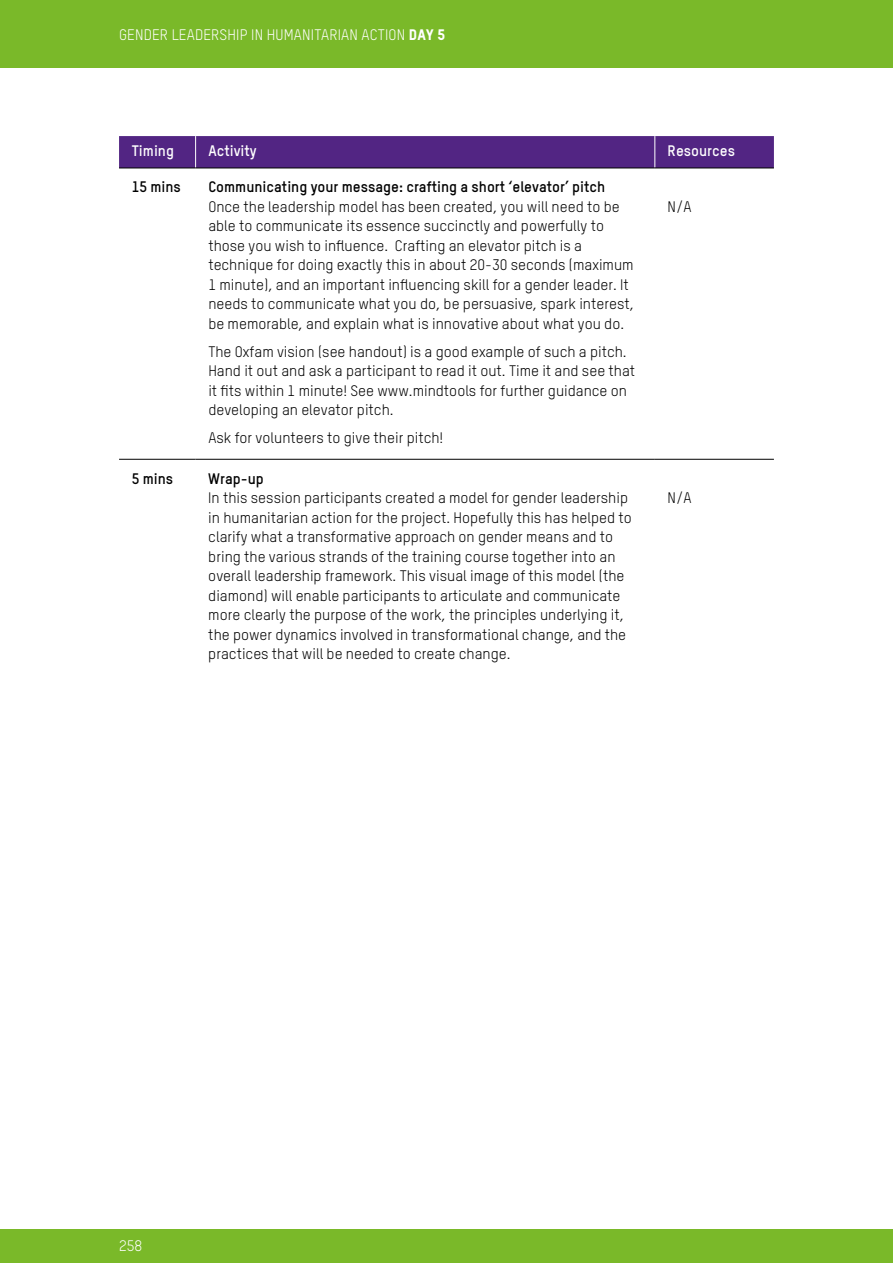
<style>
.page{position:relative;width:893px;height:1263px;background:#fff}
.page>*{position:absolute;margin:0;border:0;box-sizing:border-box;transform-origin:0 0}
.t1{font:15px/19.5px "Oxfam TSTARPRO";color:#000}
.t2{font:700 15px "Oxfam TSTARPRO";color:#000}
.t3{font:15px "Oxfam TSTARPRO";letter-spacing:.01em;color:#fff}
.t4{font:700 15px "Oxfam TSTARPRO";color:#fff}
.s1{font-family:"Oxfam TSTARPRO Headline"}
</style>
<div class="page">
<div style="left:0;top:1229px;width:893px;height:34px;background:#7ab929"></div>
<div style="left:0;top:0;width:893px;height:68px;background:#7ab929"></div>
<div style="left:119px;top:136px;width:655px;height:32px;background:#522583"></div>
<hr style="left:195px;top:136px;width:1px;height:32px;background:#fff">
<hr style="left:654px;top:136px;width:1px;height:32px;background:#fff">
<hr style="left:119px;top:168px;width:77px;height:1px;background:#000">
<hr style="left:196px;top:168px;width:459px;height:1px;background:#000">
<hr style="left:655px;top:168px;width:119px;height:1px;background:#000">
<hr style="left:119px;top:459px;width:77px;height:1px;background:#000">
<hr style="left:196px;top:459px;width:459px;height:1px;background:#000">
<hr style="left:655px;top:459px;width:119px;height:1px;background:#000">
<p class="t3" style="left:119px;top:26px;width:328px">GENDER LEADERSHIP IN HUMANITARIAN ACTION <span class="s1">DAY 5</span></p>
<p class="t4" style="left:132px;top:141px;width:44px">Timing</p>
<p class="t4" style="left:208px;top:141px;width:50px">Activity</p>
<p class="t4" style="left:668px;top:141px;width:69px">Resources</p>
<p class="t2" style="left:132px;top:178px;width:51px">15 mins</p>
<p class="t2" style="left:208px;top:178px;width:398px">Communicating your message: crafting a short ‘elevator’ pitch</p>
<p class="t1" style="left:208px;top:197px;width:427px">Once the leadership model has been created, you will need to be able to communicate its essence succinctly and powerfully to those you wish to influence. Crafting an elevator pitch is a technique for doing exactly this in about 20-30 seconds (maximum 1 minute), and an important influencing skill for a gender leader. It needs to communicate what you do, be persuasive, spark interest, be memorable, and explain what is innovative about what you do.</p>
<p class="t1" style="left:208px;top:342px;width:428px">The Oxfam vision (see handout) is a good example of such a pitch.<br>Hand it out and ask a participant to read it out. Time it and see that it fits within 1 minute! See www.mindtools for further guidance on developing an elevator pitch.</p>
<p class="t1" style="left:208px;top:428px;width:236px">Ask for volunteers to give their pitch!</p>
<p class="t1" style="left:668px;top:197px;width:26px">N/A</p>
<p class="t2" style="left:132px;top:469px;width:43px">5 mins</p>
<p class="t2" style="left:208px;top:469px;width:57px">Wrap-up</p>
<p class="t1" style="left:208px;top:488px;width:425px">In this session participants created a model for gender leadership in humanitarian action for the project. Hopefully this has helped to clarify what a transformative approach on gender means and to bring the various strands of the training course together into an overall leadership framework. This visual image of this model (the diamond) will enable participants to articulate and communicate more clearly the purpose of the work, the principles underlying it, the power dynamics involved in transformational change, and the practices that will be needed to create change.</p>
<p class="t1" style="left:668px;top:488px;width:26px">N/A</p>
<p class="t3" style="left:119px;top:1237px;width:25px">258</p>
</div>
